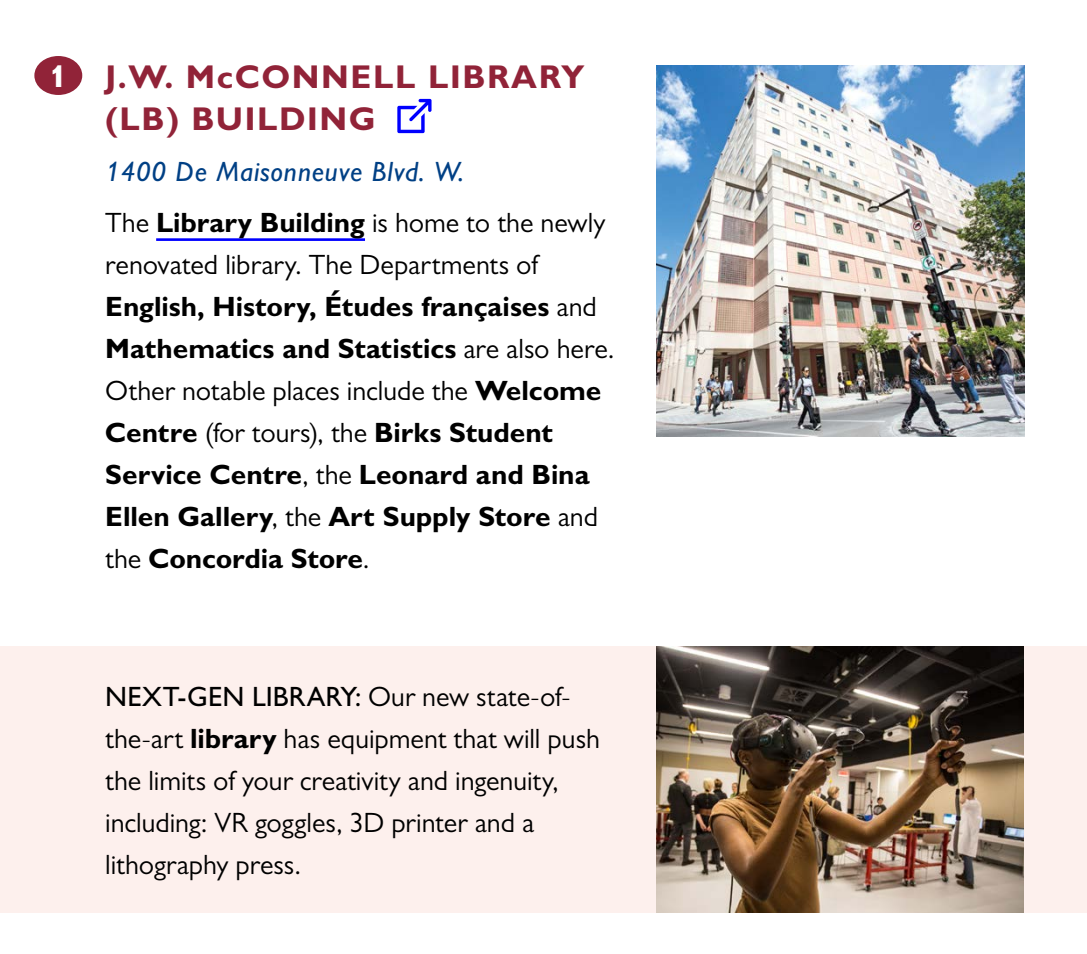
<style>
.page{position:relative;width:1087px;height:954px;background:#fff}
.page>*{position:absolute;margin:0;border:0;box-sizing:border-box;transform-origin:0 0}
.t1{font:700 33.07px/42px "Gill Sans MT Pro";letter-spacing:.05em;color:#912338}
.t2{font:700 31.41px "Gill Sans MT Pro";color:#fff}
.Body{font:700 28px/42px "Gill Sans MT Pro";letter-spacing:-.005em;color:#000}
.Body-2{font:28px/42px "Gill Sans MT Pro";color:#000}
.t3{font:italic 500 28px "Gill Sans MT Pro";letter-spacing:.03em;color:#004085}
.s1{font-weight:400}
.s2{font-weight:500}
.s3{font-weight:700}
</style>
<div class="page">
<div style="left:0;top:646px;width:1087px;height:267px;background:#fdf0ed"></div>
<hr style="left:156px;top:238px;width:209px;height:3px;background:#00f">
<svg style="left:397px;top:99px;width:34px;height:34px"></svg>
<img style="left:656px;top:66px;width:369px;height:370px">
<img style="left:656px;top:647px;width:368px;height:266px">
<div style="left:36px;top:58px;width:44px;height:35px;background:#912338;border-radius:50%"></div>
<div style="left:34px;top:56px;width:48px;height:39px;border:4px solid #912338;border-radius:50%"></div>
<p class="t2" style="left:50px;top:57px;width:19px">1</p>
<h1 class="t1" style="left:105px;top:55px;width:481px">J.W. McCONNELL LIBRARY (LB) BUILDING</h1>
<h2 class="t3" style="left:105px;top:155px;width:360px">1400 De Maisonneuve Blvd. W.</h2>
<p class="Body" style="left:105px;top:201px;width:511px"><span class="s1">The</span> Library Building <span class="s1">is home to the newly renovated library. The Departments of </span>English, History, Études françaises <span class="s1">and </span>Mathematics and Statistics <span class="s1">are also here.<br>Other notable places include the</span> Welcome Centre <span class="s1">(for tours), the</span> Birks Student Service Centre<span class="s1">, the</span> Leonard and Bina Ellen Gallery<span class="s1">, the</span> Art Supply Store <span class="s1">and the</span> Concordia Store<span class="s1">.</span></p>
<p class="Body-2" style="left:105px;top:675px;width:496px"><span class="s2">NEXT-GEN LIBRARY:</span> Our new state-of&shy;the-art <span class="s3">library</span> has equipment that will push the limits of your creativity and ingenuity, including: VR goggles, 3D printer and a lithography press.</p>
</div>
